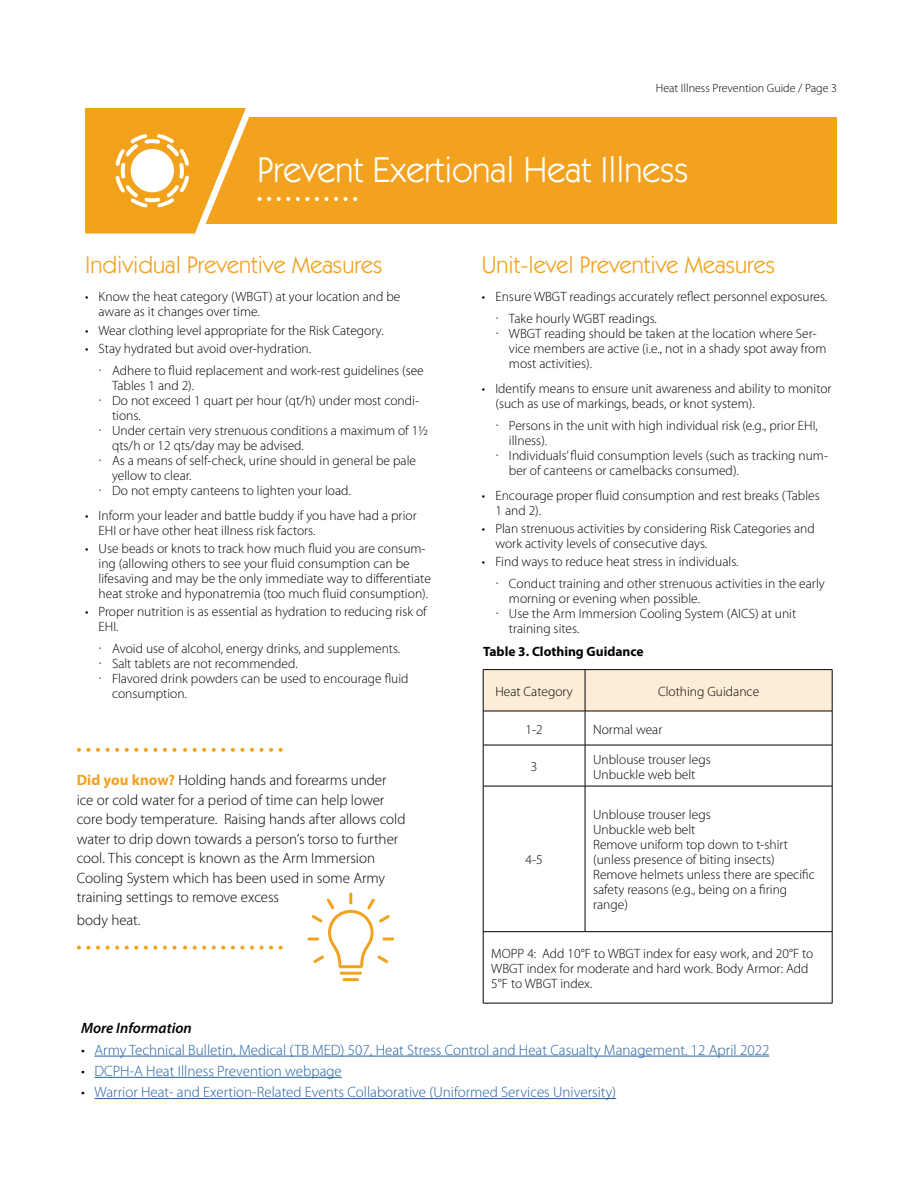
<style>
.page{position:relative;width:918px;height:1188px;background:#fff}
.page>*{position:absolute;margin:0;border:0;box-sizing:border-box;transform-origin:0 0}
.t1{font:36px "ITC Kabel Std";color:#fff}
.t2{font:24px "ITC Kabel Std";color:#f2a21f}
.t3{font:300 15px/19.5px "Myriad Pro";letter-spacing:-.005em;color:#000}
.t4{font:300 15px "Myriad Pro";color:#215e9e}
.t5{font:italic 600 15px "Myriad Pro";color:#000}
.t6{font:300 13.5px/15px "Myriad Pro";color:#000}
.t7{font:700 13.5px "Myriad Pro";color:#000}
.t8{font:300 12px "Myriad Pro";color:#000}
.s1{font-weight:700;color:#f2a21f}
.s2{color:#000}
</style>
<div class="page">
<div style="left:180px;top:117px;width:657px;height:107px;background:#f2a21f"></div>
<svg style="left:277px;top:197px;width:13px;height:4px"></svg>
<svg style="left:296px;top:197px;width:61px;height:4px"></svg>
<svg style="left:85px;top:108px;width:186px;height:126px"></svg>
<svg style="left:183px;top:748px;width:23px;height:4px"></svg>
<svg style="left:212px;top:748px;width:71px;height:4px"></svg>
<svg style="left:125px;top:748px;width:13px;height:4px"></svg>
<svg style="left:77px;top:748px;width:42px;height:4px"></svg>
<svg style="left:144px;top:748px;width:33px;height:4px"></svg>
<svg style="left:183px;top:946px;width:23px;height:4px"></svg>
<svg style="left:212px;top:946px;width:71px;height:4px"></svg>
<svg style="left:125px;top:946px;width:13px;height:4px"></svg>
<svg style="left:77px;top:946px;width:42px;height:4px"></svg>
<svg style="left:144px;top:946px;width:33px;height:4px"></svg>
<div style="left:484px;top:670px;width:348px;height:41px;background:#fdedd7"></div>
<hr style="left:483px;top:669px;width:102px;height:1px;background:#000">
<hr style="left:483px;top:670px;width:1px;height:41px;background:#000">
<hr style="left:585px;top:669px;width:247px;height:1px;background:#000">
<hr style="left:585px;top:670px;width:1px;height:41px;background:#000">
<hr style="left:832px;top:670px;width:1px;height:41px;background:#000">
<hr style="left:483px;top:711px;width:102px;height:1px;background:#000">
<hr style="left:483px;top:711px;width:1px;height:34px;background:#000">
<hr style="left:585px;top:711px;width:247px;height:1px;background:#000">
<hr style="left:585px;top:711px;width:1px;height:34px;background:#000">
<hr style="left:832px;top:711px;width:1px;height:34px;background:#000">
<hr style="left:483px;top:745px;width:102px;height:1px;background:#000">
<hr style="left:483px;top:745px;width:1px;height:41px;background:#000">
<hr style="left:585px;top:745px;width:247px;height:1px;background:#000">
<hr style="left:585px;top:745px;width:1px;height:41px;background:#000">
<hr style="left:832px;top:745px;width:1px;height:41px;background:#000">
<hr style="left:483px;top:786px;width:102px;height:1px;background:#000">
<hr style="left:483px;top:786px;width:1px;height:146px;background:#000">
<hr style="left:585px;top:786px;width:247px;height:1px;background:#000">
<hr style="left:585px;top:786px;width:1px;height:146px;background:#000">
<hr style="left:832px;top:786px;width:1px;height:146px;background:#000">
<hr style="left:483px;top:931px;width:102px;height:1px;background:#000">
<hr style="left:483px;top:932px;width:1px;height:71px;background:#000">
<hr style="left:585px;top:931px;width:247px;height:1px;background:#000">
<hr style="left:832px;top:932px;width:1px;height:71px;background:#000">
<hr style="left:483px;top:1003px;width:102px;height:1px;background:#000">
<hr style="left:585px;top:1003px;width:247px;height:1px;background:#000">
<hr style="left:94px;top:1056px;width:675px;height:1px;background:#215e9e">
<hr style="left:94px;top:1077px;width:248px;height:1px;background:#215e9e">
<hr style="left:94px;top:1098px;width:522px;height:1px;background:#215e9e">
<hr style="left:340px;top:972px;width:22px;height:3px;background:#f2a21f;border-radius:2px">
<hr style="left:343px;top:978px;width:16px;height:3px;background:#f2a21f;border-radius:2px">
<svg style="left:307px;top:893px;width:87px;height:75px"></svg>
<p class="t8" style="left:656px;top:82px;width:183px">Heat Illness Prevention Guide / Page 3</p>
<h1 class="t1" style="left:257px;top:149px;width:432px">Prevent Exertional Heat Illness</h1>
<h2 class="t2" style="left:85px;top:251px;width:299px">Individual Preventive Measures</h2>
<p class="t6" style="left:99px;top:290px;width:303px;text-indent:-14px">• Know the heat category (WBGT) at your location and be aware as it changes over time.</p>
<p class="t6" style="left:85px;top:323px;width:300px">• Wear clothing level appropriate for the Risk Category.</p>
<p class="t6" style="left:112px;top:338px;width:313px;line-height:21.8px;text-indent:-27px">• Stay hydrated but avoid over-hydration.<br>Adhere to fluid replacement and work-rest guidelines (see</p>
<p class="t6" style="left:112px;top:378px;width:317px">Tables 1 and 2).<br>Do not exceed 1 quart per hour (qt/h) under most condi&shy;tions.<br>Under certain very strenuous conditions a maximum of 1½ qts/h or 12 qts/day may be advised.<br>As a means of self-check, urine should in general be pale yellow to clear.<br>Do not empty canteens to lighten your load.</p>
<p class="t6" style="left:99px;top:508px;width:320px;text-indent:-14px">• Inform your leader and battle buddy if you have had a prior<br>EHI or have other heat illness risk factors.</p>
<p class="t6" style="left:99px;top:541px;width:334px;text-indent:-14px">• Use beads or knots to track how much fluid you are consum&shy;ing (allowing others to see your fluid consumption can be lifesaving and may be the only immediate way to differentiate heat stroke and hyponatremia (too much fluid consumption).</p>
<p class="t6" style="left:99px;top:604px;width:330px;text-indent:-14px">• Proper nutrition is as essential as hydration to reducing risk of<br>EHI.</p>
<p class="t6" style="left:112px;top:641px;width:298px">Avoid use of alcohol, energy drinks, and supplements.<br>Salt tablets are not recommended.<br>Flavored drink powders can be used to encourage fluid consumption.</p>
<p class="t3" style="left:77px;top:771px;width:330px"><span class="s1">Did you know?</span> Holding hands and forearms under ice or cold water for a period of time can help lower core body temperature. Raising hands after allows cold water to drip down towards a person’s torso to further cool. This concept is known as the Arm Immersion Cooling System which has been used in some Army training settings to remove excess</p>
<p class="t3" style="left:77px;top:911px;width:65px">body heat.</p>
<h2 class="t2" style="left:482px;top:251px;width:295px">Unit-level Preventive Measures</h2>
<p class="t6" style="left:509px;top:286px;width:320px;line-height:21.8px;text-indent:-27px">• Ensure WBGT readings accurately reflect personnel exposures.<br>Take hourly WGBT readings.</p>
<p class="t6" style="left:509px;top:326px;width:319px">WBGT reading should be taken at the location where Ser&shy;vice members are active (i.e., not in a shady spot away from most activities).</p>
<p class="t6" style="left:495px;top:381px;width:338px;text-indent:-14px">• Identify means to ensure unit awareness and ability to monitor (such as use of markings, beads, or knot system).</p>
<p class="t6" style="left:509px;top:418px;width:321px">Persons in the unit with high individual risk (e.g., prior EHI, illness).<br>Individuals’ fluid consumption levels (such as tracking num&shy;ber of canteens or camelbacks consumed).</p>
<p class="t6" style="left:495px;top:488px;width:326px;text-indent:-14px">• Encourage proper fluid consumption and rest breaks (Tables<br>1 and 2).</p>
<p class="t6" style="left:495px;top:521px;width:321px;text-indent:-14px">• Plan strenuous activities by considering Risk Categories and work activity levels of consecutive days.</p>
<p class="t6" style="left:509px;top:551px;width:317px;line-height:21.8px;text-indent:-27px">• Find ways to reduce heat stress in individuals.<br>Conduct training and other strenuous activities in the early</p>
<p class="t6" style="left:509px;top:591px;width:289px">morning or evening when possible.<br>Use the Arm Immersion Cooling System (AICS) at unit training sites.</p>
<p class="t7" style="left:483px;top:643px;width:162px">Table 3. Clothing Guidance</p>
<p class="t6" style="left:495px;top:684px;width:79px">Heat Category</p>
<p class="t6" style="left:658px;top:684px;width:103px">Clothing Guidance</p>
<p class="t6" style="left:526px;top:722px;width:19px">1-2</p>
<p class="t6" style="left:593px;top:722px;width:71px">Normal wear</p>
<p class="t6" style="left:531px;top:759px;width:8px">3</p>
<p class="t6" style="left:593px;top:752px;width:119px">Unblouse trouser legs<br>Unbuckle web belt</p>
<p class="t6" style="left:593px;top:808px;width:223px">Unblouse trouser legs<br>Unbuckle web belt<br>Remove uniform top down to t-shirt (unless presence of biting insects)<br>Remove helmets unless there are specific safety reasons (e.g., being on a firing range)</p>
<p class="t6" style="left:491px;top:946px;width:324px">MOPP 4: Add 10°F to WBGT index for easy work, and 20°F to<br>WBGT index for moderate and hard work. Body Armor: Add<br>5°F to WBGT index.</p>
<p class="t6" style="left:526px;top:853px;width:19px">4-5</p>
<p class="t5" style="left:81px;top:1020px;width:112px">More Information</p>
<p class="t4" style="left:81px;top:1041px;width:690px"><span class="s2">•</span> Army Technical Bulletin, Medical (TB MED) 507, Heat Stress Control and Heat Casualty Management. 12 April 2022</p>
<p class="t4" style="left:81px;top:1063px;width:262px"><span class="s2">•</span> DCPH-A Heat Illness Prevention webpage</p>
<p class="t4" style="left:81px;top:1084px;width:537px"><span class="s2">•</span> Warrior Heat- and Exertion-Related Events Collaborative (Uniformed Services University)</p>
</div>
